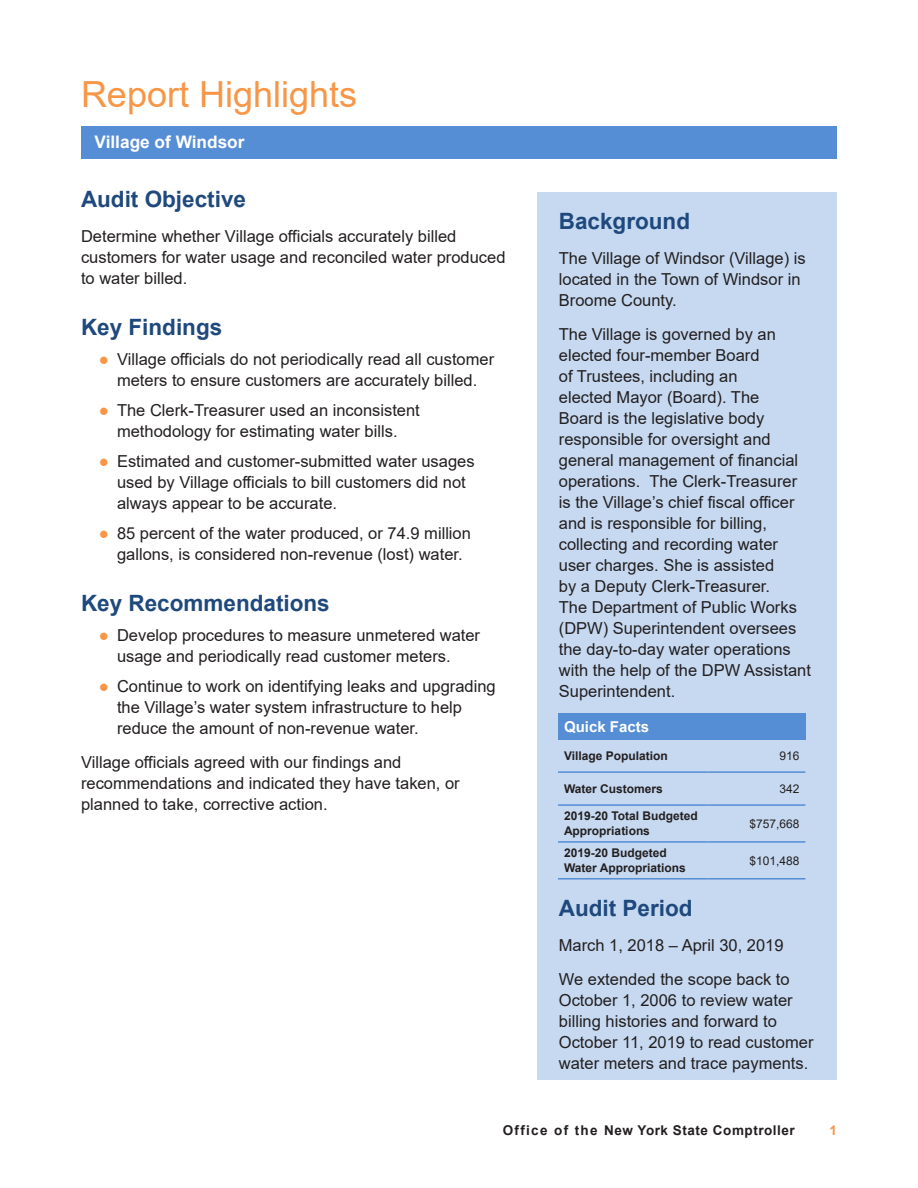
<style>
.page{position:relative;width:918px;height:1188px;background:#fff}
.page>*{position:absolute;margin:0;border:0;box-sizing:border-box;transform-origin:0 0}
.Section_Heads{font:36px "Arial";color:#f79646}
._2_Subheads{font:700 22.5px "Arial";color:#1f497d}
.t1{font:700 17.25px "Arial";color:#fff}
.Body_Text{font:16.5px/21px "Arial";color:#231f20}
.Footnotes{font:700 15px "Arial";color:#fff}
.t2{font:700 13.5px "Arial";letter-spacing:.04em;color:#231f20}
.t3{font:700 13.5px "Arial";color:#f79646}
.Footnotes-2{font:700 12px/15px "Arial";color:#231f20}
.Footnotes-3{font:12px "Arial";color:#231f20}
.s1{color:#f79646}
</style>
<div class="page">
<hr style="left:81px;top:126px;width:756px;height:3px;background:#558ed5">
<div style="left:538px;top:192px;width:299px;height:888px;background:#c6d9f1"></div>
<div style="left:81px;top:128px;width:756px;height:31px;background:#558ed5"></div>
<div style="left:558px;top:713px;width:247px;height:27px;background:#558ed5"></div>
<hr style="left:558px;top:771px;width:150px;height:2px;background:#558ed5">
<hr style="left:708px;top:771px;width:97px;height:2px;background:#558ed5">
<hr style="left:558px;top:804px;width:150px;height:2px;background:#558ed5">
<hr style="left:708px;top:804px;width:97px;height:2px;background:#558ed5">
<hr style="left:558px;top:841px;width:150px;height:2px;background:#558ed5">
<hr style="left:708px;top:841px;width:97px;height:2px;background:#558ed5">
<hr style="left:558px;top:878px;width:150px;height:2px;background:#558ed5">
<hr style="left:708px;top:878px;width:97px;height:2px;background:#558ed5">
<p class="Section_Heads" style="left:81px;top:70px;width:278px">Report Highlights</p>
<p class="t1" style="left:94px;top:129px;width:152px">Village of Windsor</p>
<p class="_2_Subheads" style="left:81px;top:184px;width:167px">Audit Objective</p>
<p class="Body_Text" style="left:81px;top:226px;width:426px">Determine whether Village officials accurately billed customers for water usage and reconciled water produced to water billed.</p>
<p class="_2_Subheads" style="left:81px;top:311px;width:143px">Key Findings</p>
<p class="Body_Text" style="left:99px;top:349px;width:397px;text-align:center"><span class="s1">●</span> Village officials do not periodically read all customer meters to ensure customers are accurately billed.</p>
<p class="Body_Text" style="left:99px;top:400px;width:322px;text-align:center"><span class="s1">●</span> The Clerk-Treasurer used an inconsistent methodology for estimating water bills.</p>
<p class="Body_Text" style="left:117px;top:451px;width:359px;text-indent:-18px"><span class="s1">●</span> Estimated and customer-submitted water usages used by Village officials to bill customers did not always appear to be accurate.</p>
<p class="Body_Text" style="left:99px;top:523px;width:374px;text-align:center"><span class="s1">●</span> 85 percent of the water produced, or 74.9 million gallons, is considered non-revenue (lost) water.</p>
<p class="_2_Subheads" style="left:81px;top:587px;width:250px">Key Recommendations</p>
<p class="Body_Text" style="left:117px;top:625px;width:365px;text-indent:-18px"><span class="s1">●</span> Develop procedures to measure unmetered water usage and periodically read customer meters.</p>
<p class="Body_Text" style="left:117px;top:676px;width:380px;text-indent:-18px"><span class="s1">●</span> Continue to work on identifying leaks and upgrading the Village’s water system infrastructure to help reduce the amount of non-revenue water.</p>
<p class="Body_Text" style="left:81px;top:752px;width:380px">Village officials agreed with our findings and recommendations and indicated they have taken, or planned to take, corrective action.</p>
<p class="_2_Subheads" style="left:559px;top:206px;width:133px">Background</p>
<p class="Body_Text" style="left:559px;top:247px;width:248px">The Village of Windsor (Village) is located in the Town of Windsor in<br>Broome County.</p>
<p class="Body_Text" style="left:559px;top:324px;width:254px">The Village is governed by an elected four-member Board<br>of Trustees, including an<br>elected Mayor (Board). The<br>Board is the legislative body responsible for oversight and general management of financial operations. The Clerk-Treasurer is the Village’s chief fiscal officer and is responsible for billing, collecting and recording water user charges. She is assisted<br>by a Deputy Clerk-Treasurer.<br>The Department of Public Works (DPW) Superintendent oversees the day-to-day water operations with the help of the DPW Assistant<br>Superintendent.</p>
<p class="Footnotes" style="left:564px;top:716px;width:87px">Quick Facts</p>
<p class="Footnotes-2" style="left:564px;top:749px;width:105px">Village Population</p>
<p class="Footnotes-3" style="left:779px;top:748px;width:22px">916</p>
<p class="Footnotes-2" style="left:564px;top:781px;width:100px">Water Customers</p>
<p class="Footnotes-3" style="left:779px;top:780px;width:22px">342</p>
<p class="Footnotes-2" style="left:564px;top:809px;width:135px">2019-20 Total Budgeted<br>Appropriations</p>
<p class="Footnotes-3" style="left:749px;top:815px;width:52px">$757,668</p>
<p class="Footnotes-2" style="left:564px;top:846px;width:123px">2019-20 Budgeted<br>Water Appropriations</p>
<p class="Footnotes-3" style="left:749px;top:852px;width:52px">$101,488</p>
<p class="_2_Subheads" style="left:559px;top:893px;width:135px">Audit Period</p>
<p class="Body_Text" style="left:559px;top:934px;width:226px">March 1, 2018 – April 30, 2019</p>
<p class="Body_Text" style="left:559px;top:969px;width:256px">We extended the scope back to<br>October 1, 2006 to review water billing histories and forward to<br>October 11, 2019 to read customer water meters and trace payments.</p>
<p class="t2" style="left:503px;top:1121px;width:294px">Office of the New York State Comptroller</p>
<p class="t3" style="left:829px;top:1121px;width:9px">1</p>
</div>
